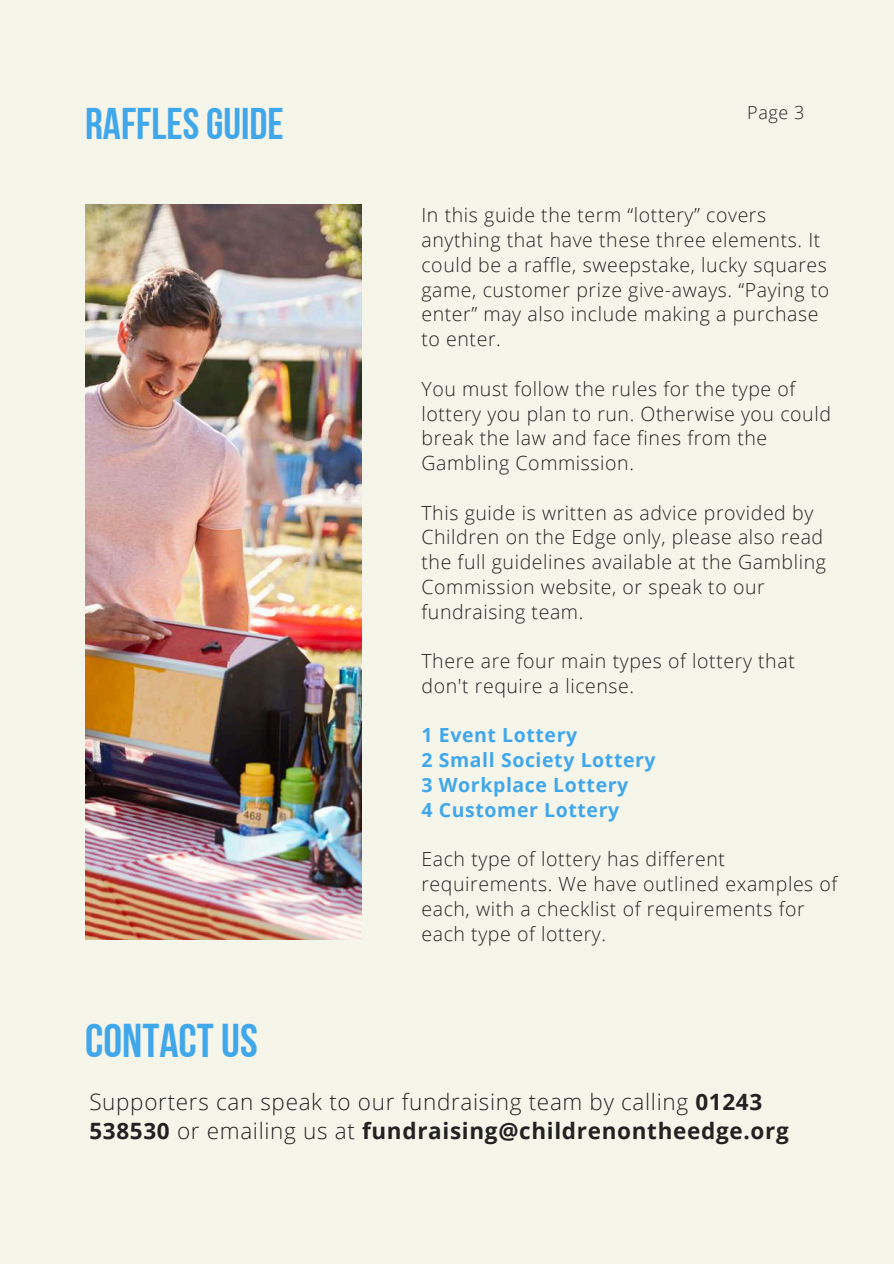
<style>
.page{position:relative;width:894px;height:1264px;background:#fff}
.page>*{position:absolute;margin:0;border:0;box-sizing:border-box;transform-origin:0 0}
.t1{font:47.25px "Bebas Neue Cyrillic";color:#41a7eb}
.t2{font:44.25px "Bebas Neue Cyrillic";color:#41a7eb}
.t3{font:300 22.5px/29.2px "Open Sans";letter-spacing:.03em;color:#222}
.t4{font:300 19.5px/24.8px "Open Sans";letter-spacing:.03em;color:#222}
.t5{font:700 19.5px/24.8px "Open Sans";letter-spacing:.03em;color:#41a7eb}
.t6{font:300 18px "Open Sans";color:#222}
.s1{font-weight:700}
</style>
<div class="page">
<div style="left:0;top:0;width:893px;height:1263px;background:#f6f5ea"></div>
<img style="left:85px;top:204px;width:276px;height:735px">
<h2 class="t2" style="left:85px;top:106px;width:200px">RAFFLESGUIDE</h2>
<p class="t6" style="left:747px;top:100px;width:58px">Page 3</p>
<h1 class="t1" style="left:85px;top:1021px;width:174px">CONTACT US</h1>
<p class="t4" style="left:421px;top:202px;width:409px">In this guide the term “lottery” covers anything that have these three elements. It could be a raffle, sweepstake, lucky squares game, customer prize give-aways. “Paying to enter” may also include making a purchase to enter.</p>
<p class="t4" style="left:421px;top:376px;width:411px">You must follow the rules for the type of lottery you plan to run. Otherwise you could break the law and face fines from the Gambling Commission.</p>
<p class="t4" style="left:421px;top:499px;width:406px">This guide is written as advice provided by Children on the Edge only, please also read the full guidelines available at the Gambling Commission website, or speak to our fundraising team.</p>
<p class="t4" style="left:421px;top:648px;width:375px">There are four main types of lottery that don't require a license.</p>
<p class="t5" style="left:421px;top:722px;width:236px">1 Event Lottery<br>2 Small Society Lottery<br>3 Workplace Lottery<br>4 Customer Lottery</p>
<p class="t4" style="left:421px;top:846px;width:417px">Each type of lottery has different requirements. We have outlined examples of each, with a checklist of requirements for each type of lottery.</p>
<p class="t3" style="left:89px;top:1086px;width:700px">Supporters can speak to our fundraising team by calling <span class="s1">01243<br>538530</span> or emailing us at <span class="s1">fundraising@childrenontheedge.org</span></p>
</div>
